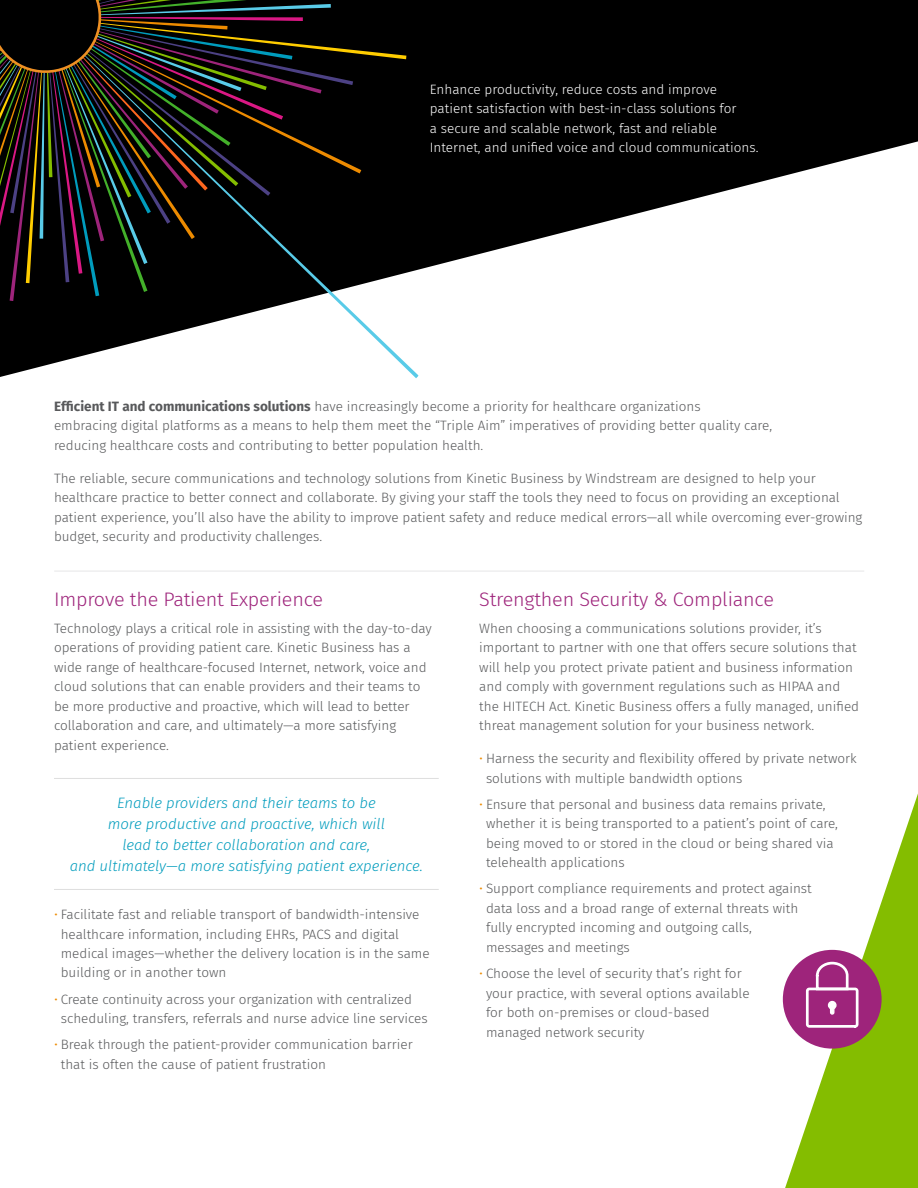
<style>
.page{position:relative;width:918px;height:1188px;background:#fff}
.page>*{position:absolute;margin:0;border:0;box-sizing:border-box;transform-origin:0 0}
.t1{font:300 19.5px "Fira Sans";letter-spacing:-.01em;color:#9e247b}
.t2{font:italic 300 15px/21px "Fira Sans";color:#009cbd;text-align:center}
.t3{font:300 13.5px/19.5px "Fira Sans";color:#58595b}
.t4{font:300 13.5px/19.5px "Fira Sans";color:#fff}
.s1{font-weight:700}
.s2{color:#ed8b00}
</style>
<div class="page">
<svg style="left:406px;top:0;width:512px;height:270px;fill:#000"></svg>
<svg style="left:406px;top:55px;width:13px;height:323px;fill:#000"></svg>
<svg style="left:0;top:0;width:406px;height:377px;background:#31302e"></svg>
<svg style="left:785px;top:793px;width:133px;height:395px;fill:#84bd00"></svg>
<hr style="left:54px;top:570px;width:810px;height:2px;background:#eeeeef">
<hr style="left:54px;top:778px;width:385px;height:1px;background:#dedede">
<hr style="left:54px;top:889px;width:385px;height:1px;background:#dedede">
<div style="left:783px;top:950px;width:99px;height:99px;background:#9e247b;border-radius:50%"></div>
<svg style="left:805px;top:961px;width:54px;height:67px"></svg>
<p class="t4" style="left:430px;top:79px;width:330px">Enhance productivity, reduce costs and improve patient satisfaction with best-in-class solutions for<br>a secure and scalable network, fast and reliable Internet, and unified voice and cloud communications.</p>
<p class="t3" style="left:54px;top:396px;width:720px"><span class="s1">Efficient IT and communications solutions</span> have increasingly become a priority for healthcare organizations<br>embracing digital platforms as a means to help them meet the “Triple Aim” imperatives of providing better quality care, reducing healthcare costs and contributing to better population health.</p>
<p class="t3" style="left:54px;top:468px;width:810px">The reliable, secure communications and technology solutions from Kinetic Business by Windstream are designed to help your healthcare practice to better connect and collaborate. By giving your staff the tools they need to focus on providing an exceptional patient experience, you’ll also have the ability to improve patient safety and reduce medical errors—all while overcoming ever-growing budget, security and productivity challenges.</p>
<h1 class="t1" style="left:54px;top:586px;width:271px">Improve the Patient Experience</h1>
<p class="t3" style="left:54px;top:618px;width:379px">Technology plays a critical role in assisting with the day-to-day operations of providing patient care. Kinetic Business has a wide range of healthcare-focused Internet, network, voice and cloud solutions that can enable providers and their teams to be more productive and proactive, which will lead to better collaboration and care, and ultimately—a more satisfying patient experience.</p>
<p class="t2" style="left:70px;top:792px;width:355px">Enable providers and their teams to be<br>more productive and proactive, which will<br>lead to better collaboration and care,<br>and ultimately—a more satisfying patient experience.</p>
<p class="t3" style="left:61px;top:904px;width:370px;text-indent:-7px"><span class="s2">•</span> Facilitate fast and reliable transport of bandwidth-intensive healthcare information, including EHRs, PACS and digital medical images—whether the delivery location is in the same building or in another town</p>
<p class="t3" style="left:61px;top:989px;width:368px;text-indent:-7px"><span class="s2">•</span> Create continuity across your organization with centralized scheduling, transfers, referrals and nurse advice line services</p>
<p class="t3" style="left:61px;top:1035px;width:353px;text-indent:-7px"><span class="s2">•</span> Break through the patient-provider communication barrier that is often the cause of patient frustration</p>
<h1 class="t1" style="left:479px;top:586px;width:296px">Strengthen Security &amp; Compliance</h1>
<p class="t3" style="left:479px;top:618px;width:381px">When choosing a communications solutions provider, it’s important to partner with one that offers secure solutions that will help you protect private patient and business information and comply with government regulations such as HIPAA and the HITECH Act. Kinetic Business offers a fully managed, unified threat management solution for your business network.</p>
<p class="t3" style="left:486px;top:748px;width:372px;text-indent:-7px"><span class="s2">•</span> Harness the security and flexibility offered by private network solutions with multiple bandwidth options</p>
<p class="t3" style="left:486px;top:794px;width:354px;text-indent:-7px"><span class="s2">•</span> Ensure that personal and business data remains private, whether it is being transported to a patient’s point of care, being moved to or stored in the cloud or being shared via telehealth applications</p>
<p class="t3" style="left:486px;top:879px;width:327px;text-indent:-7px"><span class="s2">•</span> Support compliance requirements and protect against data loss and a broad range of external threats with fully encrypted incoming and outgoing calls, messages and meetings</p>
<p class="t3" style="left:486px;top:964px;width:265px;text-indent:-7px"><span class="s2">•</span> Choose the level of security that’s right for your practice, with several options available for both on-premises or cloud-based managed network security</p>
</div>
